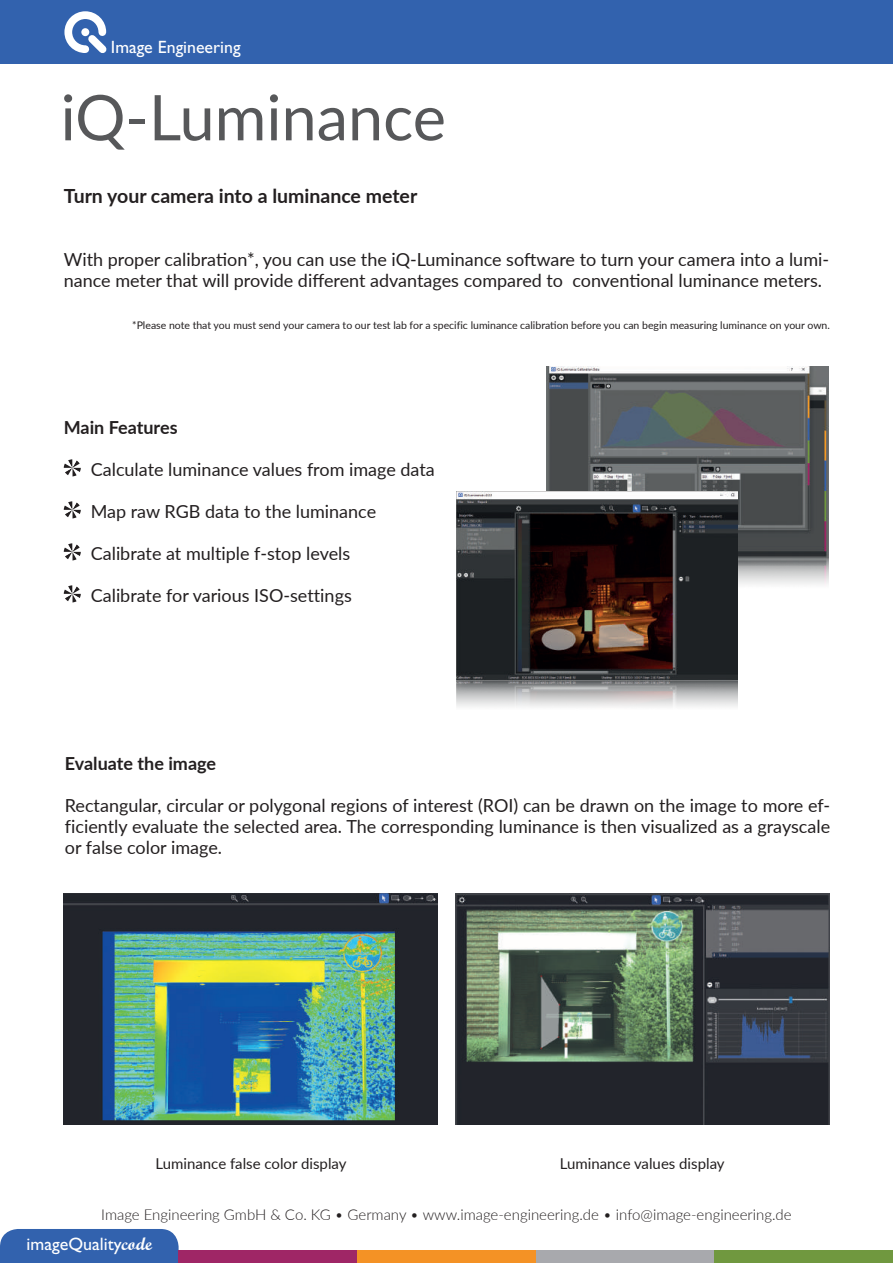
<style>
.page{position:relative;width:893px;height:1263px;background:#fff}
.page>*{position:absolute;margin:0;border:0;box-sizing:border-box;transform-origin:0 0}
.t1{font:63px "Lato";color:#57585a}
.t2{font:700 19.5px "Lato";color:#231f20}
.t3{font:18px/21px "Lato";color:#231f20}
.t4{font:700 18px "Lato";color:#231f20}
.t5{font:18px "Gill Sans Std";color:#fff}
.t6{font:17.85px "Gill Sans Std";color:#fff}
.t7{font:300 15px "Lato";color:#231f20}
.t8{font:15px "Lato";color:#231f20}
.t9{font:10.5px "Lato";color:#231f20}
.s1{font-family:"Wrexham Script"}
</style>
<div class="page">
<div style="left:0;top:0;width:893px;height:64px;background:#3262ae"></div>
<svg style="left:64px;top:11px;width:43px;height:42px"></svg>
<div style="left:0;top:1229px;width:179px;height:21px;background:#3262ae"></div>
<div style="left:0;top:1250px;width:179px;height:13px;background:#3262ae"></div>
<div style="left:179px;top:1250px;width:178px;height:13px;background:#9f2666"></div>
<div style="left:357px;top:1250px;width:179px;height:13px;background:#f49225"></div>
<div style="left:536px;top:1250px;width:178px;height:13px;background:#a8a9ad"></div>
<div style="left:714px;top:1250px;width:179px;height:13px;background:#70983f"></div>
<svg style="left:64px;top:459px;width:17px;height:17px"></svg>
<svg style="left:64px;top:501px;width:17px;height:17px"></svg>
<svg style="left:64px;top:543px;width:17px;height:17px"></svg>
<svg style="left:64px;top:585px;width:17px;height:17px"></svg>
<img style="left:64px;top:894px;width:374px;height:231px">
<img style="left:455px;top:894px;width:374px;height:231px">
<img style="left:546px;top:367px;width:282px;height:218px">
<img style="left:456px;top:491px;width:282px;height:216px">
<p class="t6" style="left:111px;top:37px;width:131px">Image Engineering</p>
<h1 class="t1" style="left:61px;top:72px;width:387px">iQ-Luminance</h1>
<p class="t2" style="left:64px;top:182px;width:355px">Turn your camera into a luminance meter</p>
<p class="t3" style="left:64px;top:249px;width:767px">With proper calibration*, you can use the iQ-Luminance software to turn your camera into a lumi&shy;nance meter that will provide different advantages compared to conventional luminance meters.</p>
<p class="t9" style="left:132px;top:318px;width:699px">*Please note that you must send your camera to our test lab for a specific luminance calibration before you can begin measuring luminance on your own.</p>
<p class="t4" style="left:64px;top:415px;width:115px">Main Features</p>
<p class="t3" style="left:91px;top:459px;width:346px">Calculate luminance values from image data</p>
<p class="t3" style="left:91px;top:501px;width:287px">Map raw RGB data to the luminance</p>
<p class="t3" style="left:91px;top:543px;width:261px">Calibrate at multiple f-stop levels</p>
<p class="t3" style="left:91px;top:585px;width:263px">Calibrate for various ISO-settings</p>
<p class="t4" style="left:65px;top:751px;width:153px">Evaluate the image</p>
<p class="t3" style="left:65px;top:795px;width:767px;text-align:justify">Rectangular, circular or polygonal regions of interest (ROI) can be drawn on the image to more ef&shy;ficiently evaluate the selected area. The corresponding luminance is then visualized as a grayscale or false color image.</p>
<p class="t8" style="left:156px;top:1153px;width:193px">Luminance false color display</p>
<p class="t8" style="left:560px;top:1153px;width:166px">Luminance values display</p>
<p class="t7" style="left:101px;top:1204px;width:692px">Image Engineering GmbH &amp; Co. KG • Germany • www.image-engineering.de • info@image-engineering.de</p>
<p class="t5" style="left:27px;top:1234px;width:127px">imageQuality<span class="s1">code</span></p>
</div>
